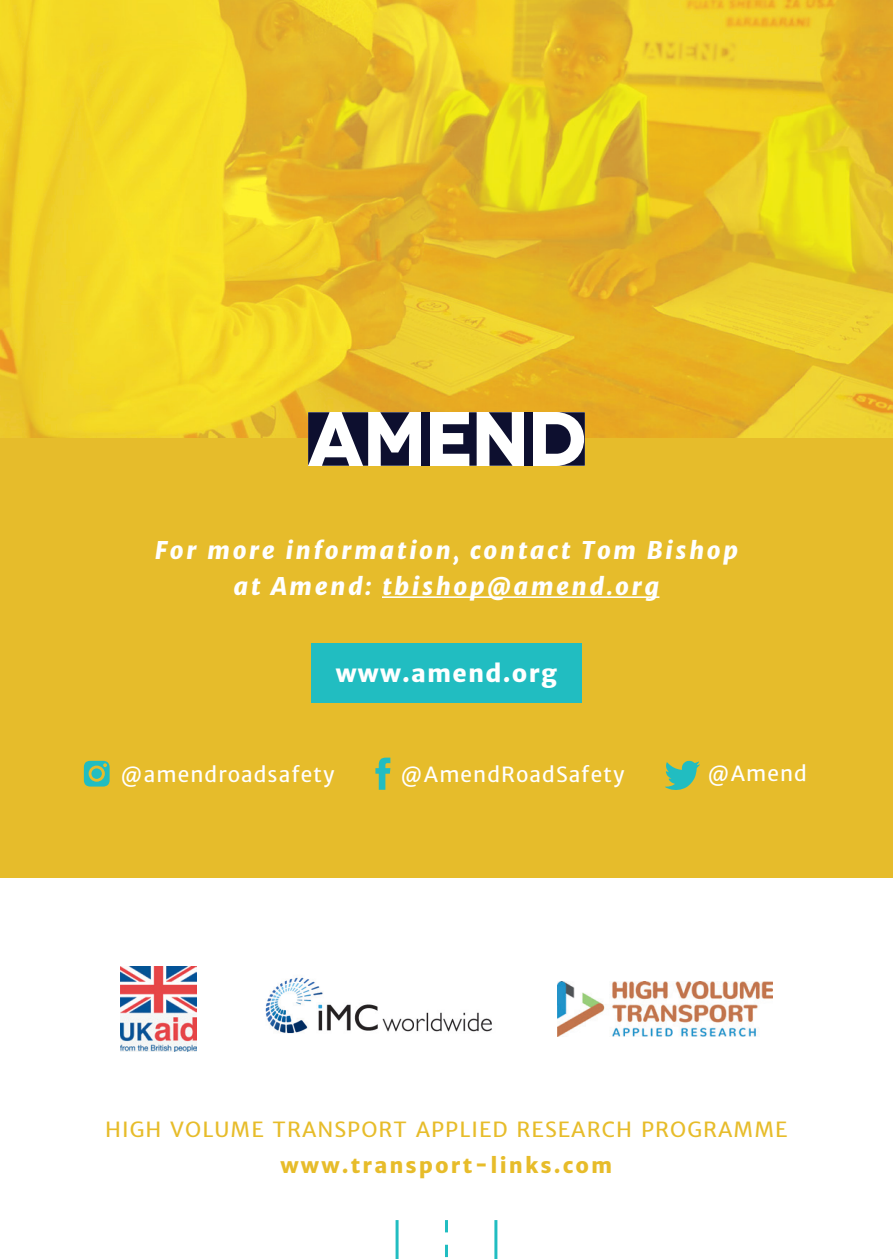
<style>
.page{position:relative;width:893px;height:1259px;background:#fff}
.page>*{position:absolute;margin:0;border:0;box-sizing:border-box;transform-origin:0 0}
.t1{font:italic 800 24px/36px "Merriweather Sans";letter-spacing:.1em;color:#fff;text-align:center}
.t2{font:800 24px "Merriweather Sans";letter-spacing:.05em;color:#fff}
.t3{font:21px "Merriweather Sans";letter-spacing:.05em;color:#e7bc2a}
.t4{font:21px "Merriweather Sans";letter-spacing:.05em;color:#fff}
.t5{font:800 21px "Merriweather Sans";letter-spacing:.1em;color:#e7bc2a}
</style>
<div class="page">
<div style="left:0;top:437px;width:893px;height:441px;background:#e6bc2b"></div>
<img style="left:0;top:0;width:893px;height:437px">
<hr style="left:396px;top:1220px;width:3px;height:39px;background:#21bdc1">
<svg style="left:445px;top:1220px;width:3px;height:38px"></svg>
<hr style="left:494px;top:1220px;width:3px;height:39px;background:#21bdc1">
<div style="left:308px;top:412px;width:277px;height:54px;background:#fff"></div>
<svg style="left:380px;top:412px;width:29px;height:54px"></svg>
<svg style="left:308px;top:412px;width:60px;height:54px"></svg>
<div style="left:422px;top:412px;width:8px;height:54px;background:#0d0f2f"></div>
<div style="left:525px;top:412px;width:8px;height:54px;background:#0d0f2f"></div>
<svg style="left:489px;top:412px;width:23px;height:54px"></svg>
<svg style="left:546px;top:412px;width:39px;height:54px"></svg>
<svg style="left:443px;top:412px;width:34px;height:54px"></svg>
<hr style="left:382px;top:596px;width:277px;height:2px;background:#fff">
<svg style="left:84px;top:761px;width:26px;height:25px"></svg>
<svg style="left:375px;top:757px;width:15px;height:33px"></svg>
<svg style="left:665px;top:760px;width:35px;height:30px"></svg>
<div style="left:311px;top:643px;width:271px;height:59px;background:#21bdc1"></div>
<img style="left:558px;top:981px;width:215px;height:56px">
<img style="left:265px;top:977px;width:227px;height:57px">
<img style="left:120px;top:967px;width:77px;height:84px">
<p class="t1" style="left:155px;top:532px;width:585px">For more information, contact Tom Bishop at Amend: tbishop@amend.org</p>
<p class="t2" style="left:336px;top:658px;width:223px">www.amend.org</p>
<p class="t4" style="left:120px;top:761px;width:216px">@amendroadsafety</p>
<p class="t4" style="left:400px;top:761px;width:226px">@AmendRoadSafety</p>
<p class="t4" style="left:707px;top:761px;width:101px">@Amend</p>
<p class="t3" style="left:105px;top:1116px;width:684px">HIGH VOLUME TRANSPORT APPLIED RESEARCH PROGRAMME</p>
<p class="t5" style="left:281px;top:1152px;width:333px">www.transport-links.com</p>
</div>
